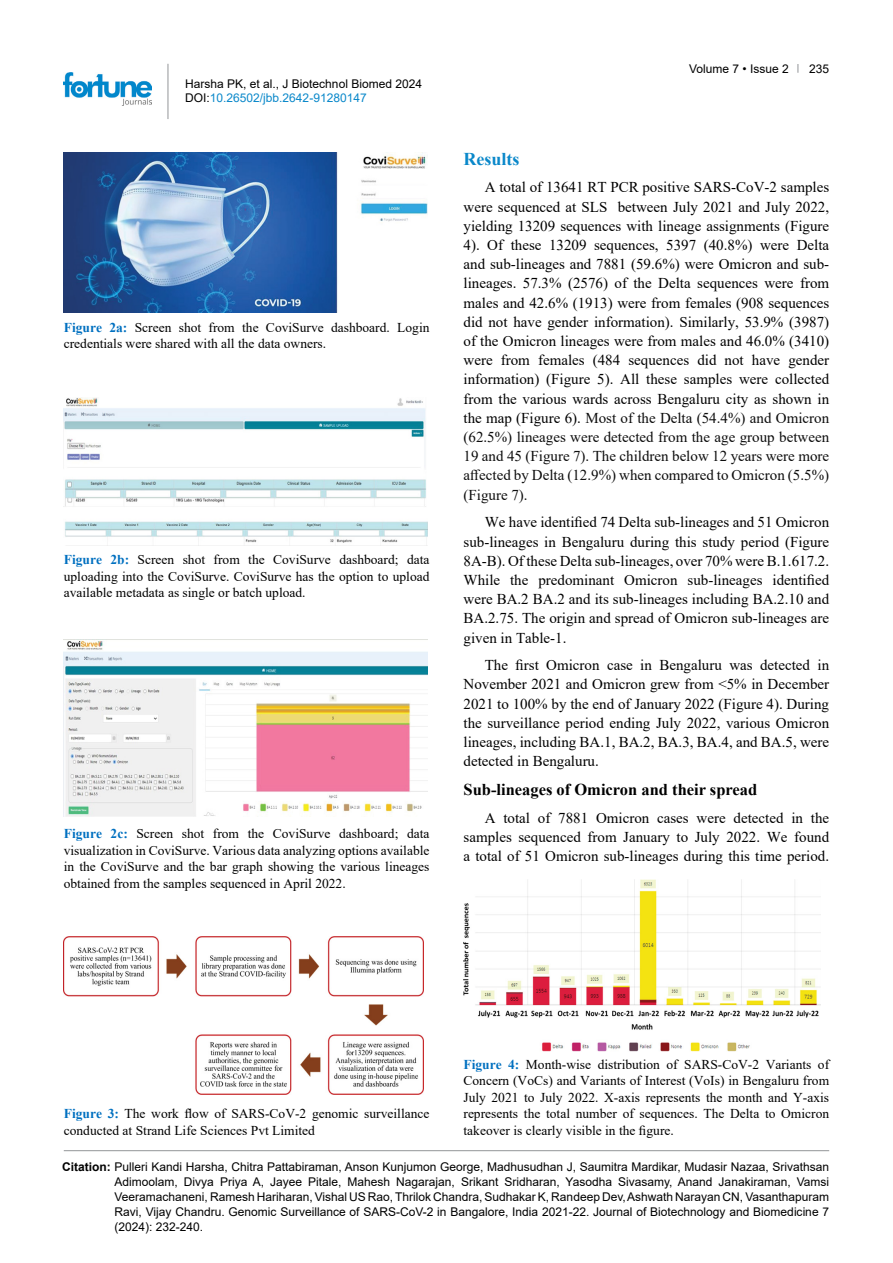
<style>
.page{position:relative;width:893px;height:1263px;background:#fff}
.page>*{position:absolute;margin:0;border:0;box-sizing:border-box;transform-origin:0 0}
.t1{font:700 18px "Times New Roman";color:#0a88ca}
.t2{font:700 16.5px "Times New Roman";color:#000}
.t3{font:15px/19.2px "Times New Roman";color:#000;text-align:justify}
.t4{font:13.5px/16.5px "Times New Roman";color:#000;text-align:justify}
.t5{font:12px/15px "Arial";color:#000}
.s1{color:#0a88ca}
.s2{font-weight:700;color:#0070c0}
.s3{color:#0d0d0d}
.s4{font-weight:700}
</style>
<div class="page">
<hr style="left:168px;top:64px;width:1px;height:55px;background:#939598">
<img style="left:64px;top:72px;width:88px;height:33px">
<hr style="left:64px;top:1150px;width:765px;height:1px;background:#939598">
<img style="left:64px;top:152px;width:363px;height:160px">
<img style="left:64px;top:398px;width:363px;height:145px">
<img style="left:64px;top:640px;width:364px;height:176px">
<img style="left:64px;top:936px;width:360px;height:158px">
<img style="left:463px;top:879px;width:358px;height:173px">
<p class="t5" style="left:185px;top:76px;width:238px;line-height:14.4px">Harsha PK, et al., J Biotechnol Biomed 2024<br>DOI:<span class="s1">10.26502/jbb.2642-91280147</span></p>
<p class="t4" style="left:64px;top:319px;width:367px"><span class="s2">Figure 2a:</span> Screen shot from the CoviSurve dashboard. Login credentials were shared with all the data owners.</p>
<p class="t4" style="left:64px;top:551px;width:367px"><span class="s2">Figure 2b:</span> Screen shot from the CoviSurve dashboard; data uploading into the CoviSurve. CoviSurve has the option to upload available metadata as single or batch upload.</p>
<p class="t4" style="left:64px;top:825px;width:367px"><span class="s2">Figure 2c:</span> Screen shot from the CoviSurve dashboard; data visualization in CoviSurve. Various data analyzing options available in the CoviSurve and the bar graph showing the various lineages obtained from the samples sequenced in April 2022.</p>
<p class="t5" style="left:689px;top:61px;width:101px">Volume 7 • Issue 2</p>
<p class="t5" style="left:809px;top:61px;width:22px">235</p>
<p class="t1" style="left:463px;top:146px;width:57px">Results</p>
<p class="t3" style="left:463px;top:177px;width:367px;text-indent:21px">A total of 13641 RT PCR positive SARS-CoV-2 samples were sequenced at SLS between July 2021 and July 2022, yielding 13209 sequences with lineage assignments (Figure 4). Of these 13209 sequences, 5397 (40.8%) were Delta and sub-lineages and 7881 (59.6%) were Omicron and sub&shy;lineages. 57.3% (2576) of the Delta sequences were from males and 42.6% (1913) were from females (908 sequences did not have gender information). Similarly, 53.9% (3987) of the Omicron lineages were from males and 46.0% (3410) were from females (484 sequences did not have gender information) (Figure 5). All these samples were collected from the various wards across Bengaluru city as shown in the map (Figure 6). <span class="s3">Most of the Delta (54.4%) and Omicron (62.5%) lineages were detected from the age group between 19 and 45 (Figure 7). The children below 12 years were more affected by Delta (12.9%) when compared to Omicron (5.5%) (Figure 7).</span></p>
<p class="t3" style="left:463px;top:512px;width:367px;text-indent:21px">We have identified 74 Delta sub-lineages and 51 Omicron sub-lineages in Bengaluru during this study period (Figure 8A-B). Of these Delta sub-lineages, over 70% were B.1.617.2.<br>While the predominant Omicron sub-lineages identified were BA.2 BA.2 and its sub-lineages including BA.2.10 and BA.2.75. The origin and spread of Omicron sub-lineages are given in Table-1.</p>
<p class="t3" style="left:463px;top:655px;width:367px;text-indent:21px">The first Omicron case in Bengaluru was detected in November 2021 and Omicron grew from &lt;5% in December 2021 to 100% by the end of January 2022 (Figure 4). During the surveillance period ending July 2022, various Omicron lineages, including BA.1, BA.2, BA.3, BA.4, and BA.5, were detected in Bengaluru.</p>
<p class="t2" style="left:463px;top:778px;width:295px">Sub-lineages of Omicron and their spread</p>
<p class="t3" style="left:463px;top:808px;width:367px;text-indent:21px">A total of 7881 Omicron cases were detected in the samples sequenced from January to July 2022. We found a total of 51 Omicron sub-lineages during this time period.</p>
<p class="t4" style="left:64px;top:1105px;width:367px"><span class="s2">Figure 3:</span> The work flow of SARS-CoV-2 genomic surveillance conducted at Strand Life Sciences Pvt Limited</p>
<p class="t4" style="left:463px;top:1055px;width:367px"><span class="s2">Figure 4:</span> Month-wise distribution of SARS-CoV-2 Variants of Concern (VoCs) and Variants of Interest (VoIs) in Bengaluru from July 2021 to July 2022. X-axis represents the month and Y-axis represents the total number of sequences. The Delta to Omicron takeover is clearly visible in the figure.</p>
<p class="t5" style="left:115px;top:1159px;width:716px;text-align:justify;text-indent:-52px"><span class="s4">Citation:</span> Pulleri Kandi Harsha, Chitra Pattabiraman, Anson Kunjumon George, Madhusudhan J, Saumitra Mardikar, Mudasir Nazaa, Srivathsan Adimoolam, Divya Priya A, Jayee Pitale, Mahesh Nagarajan, Srikant Sridharan, Yasodha Sivasamy, Anand Janakiraman, Vamsi Veeramachaneni, Ramesh Hariharan, Vishal US Rao, Thrilok Chandra, Sudhakar K, Randeep Dev, Ashwath Narayan CN, Vasanthapuram Ravi, Vijay Chandru. Genomic Surveillance of SARS-CoV-2 in Bangalore, India 2021-22. Journal of Biotechnology and Biomedicine 7 (2024): 232-240.</p>
</div>
